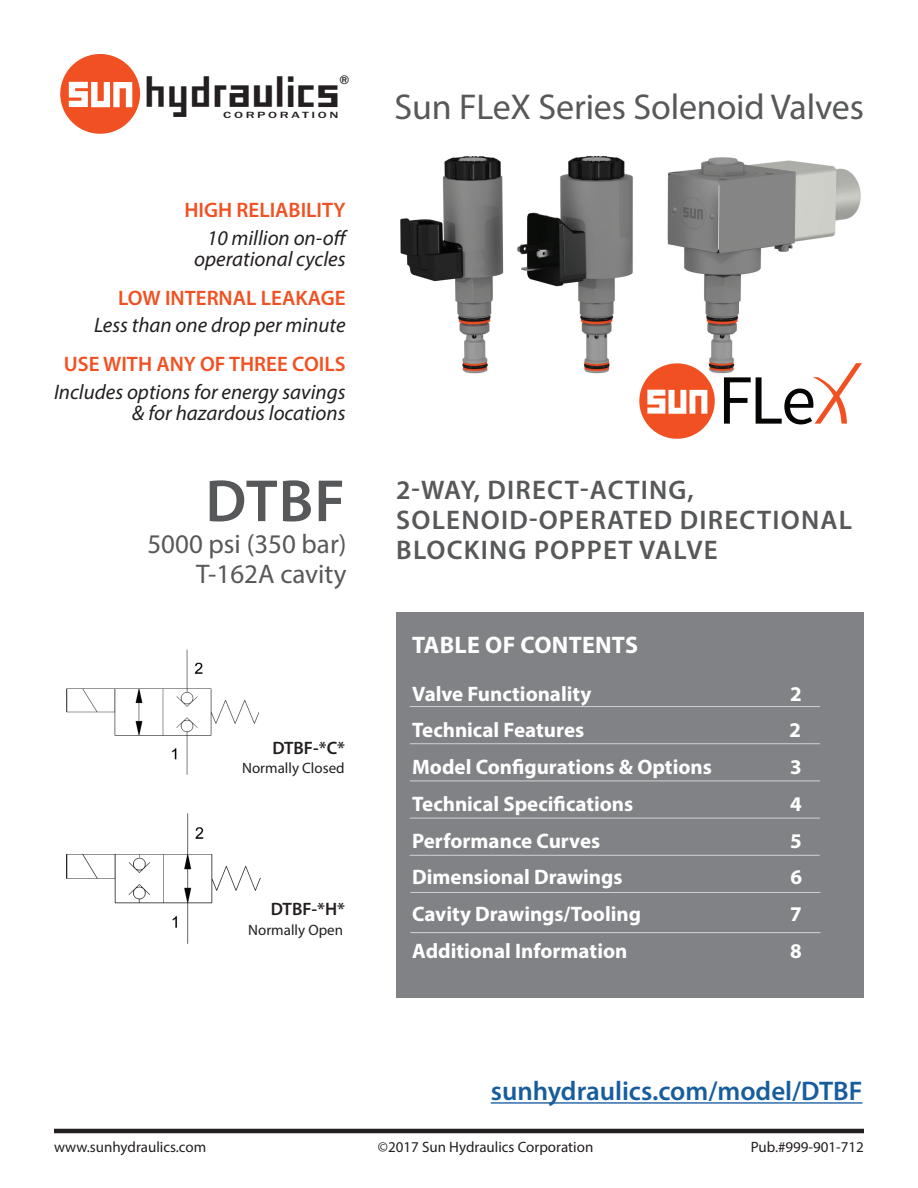
<style>
.page{position:relative;width:918px;height:1188px;background:#fff}
.page>*{position:absolute;margin:0;border:0;box-sizing:border-box;transform-origin:0 0}
.t1{font:600 60px "Myriad Pro";color:#57585a}
.t2{font:44.25px "Sunhyd 3 d";letter-spacing:.03em;color:#231f20}
.t3{font:36px "Myriad Pro";letter-spacing:-.005em;color:#57585a}
.t4{font:600 27px/30px "Myriad Pro";letter-spacing:.045em;color:#57585a}
.t5{font:600 27px "Myriad Pro";color:#175d9e}
.t6{font:27px/30px "Myriad Pro";color:#57585a;text-align:right}
.t7{font:700 24px "Myriad Pro";letter-spacing:.01em;color:#fff}
.t8{font:700 21px "Myriad Pro";color:#fff}
.t9{font:italic 21px/21px "Myriad Pro";color:#231f20;text-align:right}
.t10{font:600 21px "Myriad Pro";color:#f15122}
.t11{font:600 18px "Myriad Pro";color:#231f20}
.t12{font:15px "Myriad Pro";color:#231f20}
.t13{font:500 12.75px "Franklin Gothic";color:#231f20}
.t14{font:500 9.3px "Franklin Gothic";letter-spacing:.18em;color:#231f20;scale:1.5 1}
</style>
<div class="page">
<hr style="left:54px;top:1129px;width:810px;height:4px;background:#231f20">
<svg style="left:60px;top:54px;width:80px;height:80px"></svg>
<hr style="left:491px;top:1102px;width:371px;height:2px;background:#175d9e">
<img style="left:67px;top:814px;width:193px;height:129px">
<img style="left:67px;top:650px;width:192px;height:124px">
<div style="left:396px;top:612px;width:468px;height:385px;background:#808285"></div>
<hr style="left:410px;top:706px;width:410px;height:1px;background:#d1d2d4">
<hr style="left:410px;top:743px;width:410px;height:1px;background:#d1d2d4">
<hr style="left:410px;top:781px;width:410px;height:1px;background:#d1d2d4">
<hr style="left:410px;top:818px;width:410px;height:1px;background:#d1d2d4">
<hr style="left:410px;top:892px;width:410px;height:1px;background:#d1d2d4">
<hr style="left:410px;top:932px;width:410px;height:1px;background:#d1d2d4">
<hr style="left:410px;top:855px;width:410px;height:1px;background:#d1d2d4">
<img style="left:400px;top:155px;width:461px;height:219px">
<svg style="left:724px;top:363px;width:138px;height:61px"></svg>
<svg style="left:639px;top:363px;width:76px;height:76px"></svg>
<p class="t13" style="left:340px;top:75px;width:11px">®</p>
<h2 class="t2" style="left:147px;top:66px;width:197px">hydraulics</h2>
<p class="t14" style="left:223px;top:111px;width:78px">CORPORATION</p>
<p class="t10" style="left:185px;top:202px;width:163px">HIGH RELIABILITY</p>
<p class="t9" style="left:194px;top:228px;width:155px">10 million on-off operational cycles</p>
<p class="t10" style="left:118px;top:290px;width:229px">LOW INTERNAL LEAKAGE</p>
<p class="t9" style="left:94px;top:316px;width:253px">Less than one drop per minute</p>
<p class="t10" style="left:64px;top:356px;width:283px">USE WITH ANY OF THREE COILS</p>
<p class="t9" style="left:54px;top:383px;width:293px">Includes options for energy savings &amp; for hazardous locations</p>
<h1 class="t1" style="left:205px;top:478px;width:141px">DTBF</h1>
<p class="t6" style="left:147px;top:530px;width:201px">5000 psi (350 bar)<br>T-162A cavity</p>
<p class="t11" style="left:272px;top:741px;width:74px">DTBF-*C*</p>
<p class="t12" style="left:242px;top:763px;width:104px">Normally Closed</p>
<p class="t11" style="left:271px;top:903px;width:76px">DTBF-*H*</p>
<p class="t12" style="left:248px;top:925px;width:96px">Normally Open</p>
<h3 class="t3" style="left:395px;top:93px;width:471px">Sun FLeX Series Solenoid Valves</h3>
<p class="t4" style="left:396px;top:476px;width:458px">2-WAY, DIRECT-ACTING,<br>SOLENOID-OPERATED DIRECTIONAL<br>BLOCKING POPPET VALVE</p>
<p class="t7" style="left:412px;top:635px;width:227px">TABLE OF CONTENTS</p>
<p class="t8" style="left:412px;top:685px;width:181px">Valve Functionality</p>
<p class="t8" style="left:790px;top:685px;width:13px">2</p>
<p class="t8" style="left:412px;top:722px;width:174px">Technical Features</p>
<p class="t8" style="left:790px;top:722px;width:12px">2</p>
<p class="t8" style="left:412px;top:759px;width:301px">Model Configurations &amp; Options</p>
<p class="t8" style="left:790px;top:759px;width:13px">3</p>
<p class="t8" style="left:412px;top:796px;width:223px">Technical Specifications</p>
<p class="t8" style="left:790px;top:796px;width:13px">4</p>
<p class="t8" style="left:412px;top:832px;width:190px">Performance Curves</p>
<p class="t8" style="left:790px;top:832px;width:13px">5</p>
<p class="t8" style="left:412px;top:869px;width:212px">Dimensional Drawings</p>
<p class="t8" style="left:790px;top:869px;width:13px">6</p>
<p class="t8" style="left:412px;top:906px;width:230px">Cavity Drawings/Tooling</p>
<p class="t8" style="left:790px;top:906px;width:13px">7</p>
<p class="t8" style="left:412px;top:943px;width:217px">Additional Information</p>
<p class="t8" style="left:790px;top:943px;width:13px">8</p>
<p class="t5" style="left:491px;top:1081px;width:373px">sunhydraulics.com/model/DTBF</p>
<p class="t12" style="left:54px;top:1141px;width:154px">www.sunhydraulics.com</p>
<p class="t12" style="left:378px;top:1141px;width:217px">©2017 Sun Hydraulics Corporation</p>
<p class="t12" style="left:751px;top:1141px;width:115px">Pub.#999-901-712</p>
</div>
